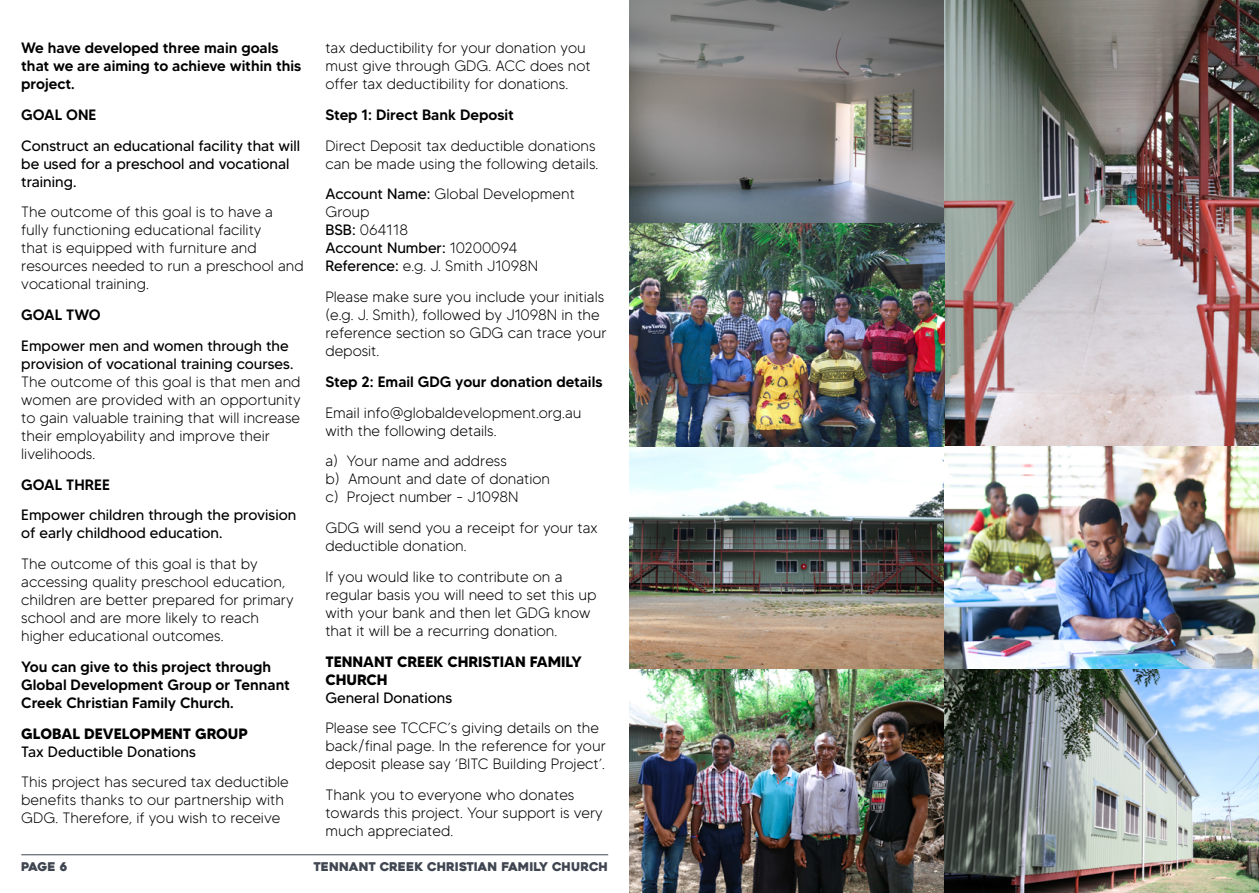
<style>
.page{position:relative;width:1259px;height:893px;background:#fff}
.page>*{position:absolute;margin:0;border:0;box-sizing:border-box;transform-origin:0 0}
.t1{font:300 15px/18px "MADETOMMY";color:#000}
.t2{font:15px/18px "MADETOMMY";color:#000}
.t3{font:500 15px/18px "MADETOMMY";color:#000}
.t4{font:700 15px/18px "MADETOMMY";color:#000}
.t5{font:12px "Heavitas";color:#404651}
.s1{font-weight:400}
</style>
<div class="page">
<hr style="left:21px;top:854px;width:587px;height:1px;background:#404651">
<img style="left:629px;top:0;width:630px;height:893px">
<p class="t3" style="left:21px;top:39px;width:282px">We have developed three main goals that we are aiming to achieve within this project.</p>
<p class="t3" style="left:21px;top:105px;width:77px">GOAL ONE</p>
<p class="t2" style="left:21px;top:136px;width:280px">Construct an educational facility that will be used for a preschool and vocational training.</p>
<p class="t1" style="left:21px;top:203px;width:284px">The outcome of this goal is to have a fully functioning educational facility<br>that is equipped with furniture and resources needed to run a preschool and vocational training.</p>
<p class="t3" style="left:21px;top:306px;width:81px">GOAL TWO</p>
<p class="t2" style="left:21px;top:336px;width:274px">Empower men and women through the provision of vocational training courses.</p>
<p class="t1" style="left:21px;top:372px;width:281px">The outcome of this goal is that men and women are provided with an opportunity to gain valuable training that will increase their employability and improve their livelihoods.</p>
<p class="t3" style="left:21px;top:475px;width:90px">GOAL THREE</p>
<p class="t2" style="left:21px;top:506px;width:277px">Empower children through the provision of early childhood education.</p>
<p class="t1" style="left:21px;top:555px;width:274px">The outcome of this goal is that by accessing quality preschool education, children are better prepared for primary school and are more likely to reach higher educational outcomes.</p>
<p class="t3" style="left:21px;top:657px;width:270px">You can give to this project through<br>Global Development Group or Tennant<br>Creek Christian Family Church.</p>
<p class="t4" style="left:21px;top:724px;width:228px">GLOBAL DEVELOPMENT GROUP</p>
<p class="t2" style="left:21px;top:742px;width:176px">Tax Deductible Donations</p>
<p class="t1" style="left:21px;top:773px;width:269px">This project has secured tax deductible benefits thanks to our partnership with<br>GDG. Therefore, if you wish to receive</p>
<p class="t1" style="left:325px;top:39px;width:267px">tax deductibility for your donation you must give through GDG. ACC does not offer tax deductibility for donations.</p>
<p class="t3" style="left:325px;top:105px;width:190px">Step 1: Direct Bank Deposit</p>
<p class="t1" style="left:325px;top:136px;width:274px">Direct Deposit tax deductible donations can be made using the following details.</p>
<p class="t1" style="left:325px;top:185px;width:251px"><span class="s1">Account Name:</span> Global Development<br>Group<br><span class="s1">BSB:</span> 064118<br><span class="s1">Account Number:</span> 10200094<br><span class="s1">Reference:</span> e.g. J. Smith J1098N</p>
<p class="t1" style="left:325px;top:288px;width:282px">Please make sure you include your initials (e.g. J. Smith), followed by J1098N in the reference section so GDG can trace your deposit.</p>
<p class="t3" style="left:325px;top:372px;width:279px">Step 2: Email GDG your donation details</p>
<p class="t1" style="left:325px;top:403px;width:258px">Email info@globaldevelopment.org.au with the following details.</p>
<p class="t1" style="left:325px;top:452px;width:226px">a) Your name and address<br>b) Amount and date of donation c) Project number - J1098N</p>
<p class="t1" style="left:325px;top:519px;width:274px">GDG will send you a receipt for your tax deductible donation.</p>
<p class="t1" style="left:325px;top:567px;width:273px">If you would like to contribute on a regular basis you will need to set this up with your bank and then let GDG know that it will be a recurring donation.</p>
<p class="t4" style="left:325px;top:652px;width:258px">TENNANT CREEK CHRISTIAN FAMILY<br>CHURCH</p>
<p class="t2" style="left:325px;top:688px;width:128px">General Donations</p>
<p class="t1" style="left:325px;top:719px;width:282px">Please see TCCFC’s giving details on the back/final page. In the reference for your deposit please say ‘BITC Building Project’.</p>
<p class="t1" style="left:325px;top:786px;width:279px">Thank you to everyone who donates towards this project. Your support is very much appreciated.</p>
<p class="t5" style="left:21px;top:859px;width:48px">PAGE 6</p>
<p class="t5" style="left:313px;top:859px;width:296px">TENNANT CREEK CHRISTIAN FAMILY CHURCH</p>
</div>
